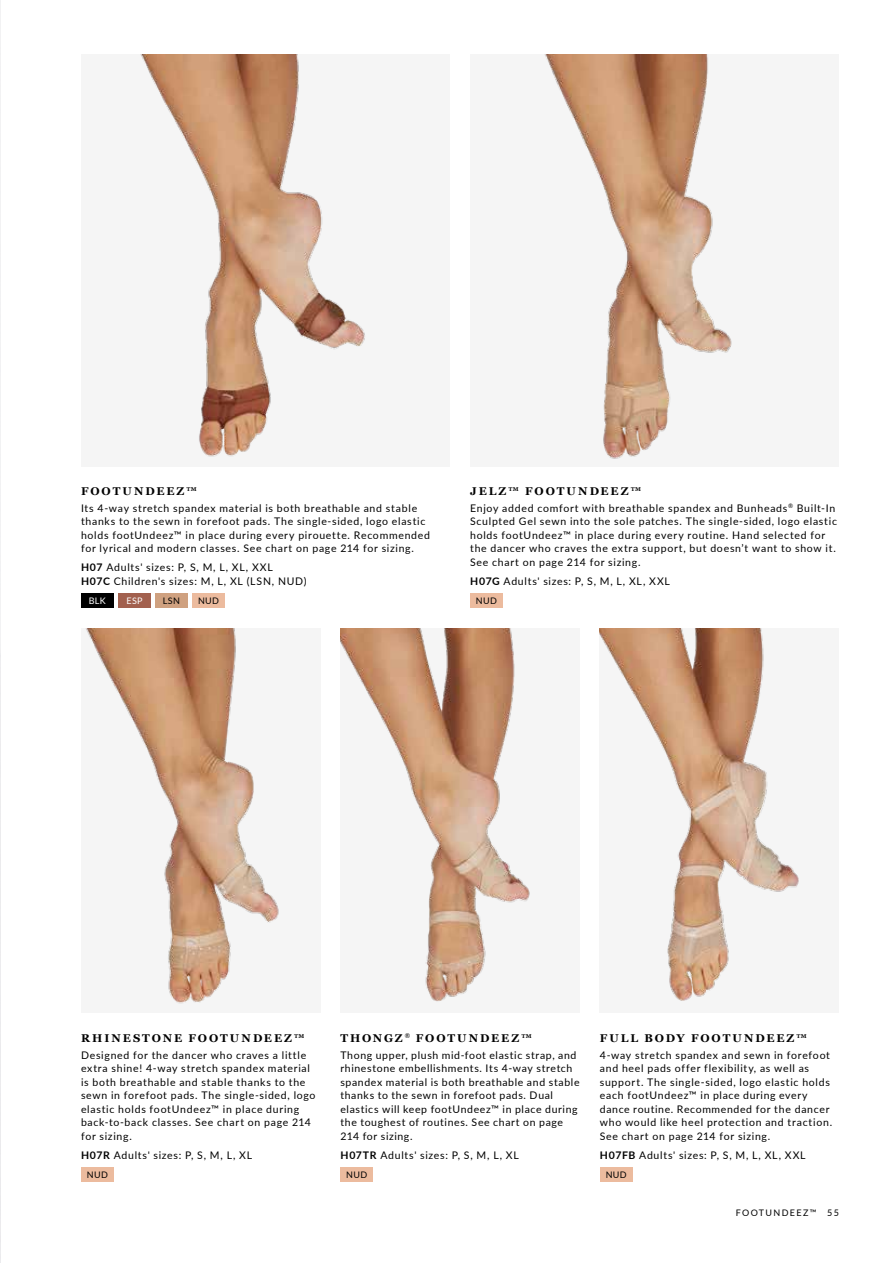
<style>
.page{position:relative;width:893px;height:1263px;background:#fff}
.page>*{position:absolute;margin:0;border:0;box-sizing:border-box;transform-origin:0 0}
.t1{font:700 11.25px "Georgia";letter-spacing:.17em;color:#000}
.t2{font:10.5px/13.5px "Lato";letter-spacing:.065em;color:#000}
.t3{font:9px "Lato";letter-spacing:.04em;color:#000}
.t4{font:9px "Lato";letter-spacing:.15em;color:#000}
.t5{font:9px "Lato";letter-spacing:.04em;color:#fff}
.s1{font-weight:700}
</style>
<div class="page">
<img style="left:0;top:0;width:1px;height:1263px">
<img style="left:600px;top:628px;width:199px;height:373px">
<img style="left:340px;top:628px;width:190px;height:375px">
<img style="left:85px;top:628px;width:194px;height:376px">
<img style="left:140px;top:54px;width:226px;height:403px">
<img style="left:544px;top:54px;width:188px;height:405px">
<div style="left:470px;top:593px;width:33px;height:15px;background:#ecbb9e"></div>
<div style="left:81px;top:593px;width:33px;height:15px;background:#000"></div>
<div style="left:118px;top:593px;width:33px;height:15px;background:#a2604e"></div>
<div style="left:155px;top:593px;width:33px;height:15px;background:#cfa180"></div>
<div style="left:192px;top:593px;width:33px;height:15px;background:#ecbb9e"></div>
<div style="left:81px;top:1167px;width:33px;height:15px;background:#ecbb9e"></div>
<div style="left:340px;top:1167px;width:33px;height:15px;background:#ecbb9e"></div>
<div style="left:600px;top:1167px;width:33px;height:15px;background:#ecbb9e"></div>
<p class="t1" style="left:81px;top:483px;width:117px">FOOTUNDEEZ™</p>
<p class="t2" style="left:81px;top:501px;width:351px">Its 4-way stretch spandex material is both breathable and stable thanks to the sewn in forefoot pads. The single-sided, logo elastic holds footUndeez™ in place during every pirouette. Recommended for lyrical and modern classes. See chart on page 214 for sizing.</p>
<p class="t2" style="left:81px;top:560px;width:227px"><span class="s1">H07</span> Adults' sizes: P, S, M, L, XL, XXL<br><span class="s1">H07C</span> Children's sizes: M, L, XL (LSN, NUD)</p>
<p class="t5" style="left:89px;top:594px;width:19px">BLK</p>
<p class="t5" style="left:126px;top:594px;width:18px">ESP</p>
<p class="t3" style="left:163px;top:594px;width:19px">LSN</p>
<p class="t3" style="left:198px;top:594px;width:23px">NUD</p>
<p class="t1" style="left:470px;top:483px;width:172px">JELZ™ FOOTUNDEEZ™</p>
<p class="t2" style="left:470px;top:501px;width:368px">Enjoy added comfort with breathable spandex and Bunheads<sup>®</sup> Built-In Sculpted Gel sewn into the sole patches. The single-sided, logo elastic holds footUndeez™ in place during every routine. Hand selected for the dancer who craves the extra support, but doesn’t want to show it.<br>See chart on page 214 for sizing.</p>
<p class="t2" style="left:470px;top:574px;width:201px"><span class="s1">H07G</span> Adults' sizes: P, S, M, L, XL, XXL</p>
<p class="t3" style="left:476px;top:594px;width:23px">NUD</p>
<p class="t1" style="left:81px;top:1029px;width:225px">RHINESTONE FOOTUNDEEZ™</p>
<p class="t2" style="left:81px;top:1047px;width:236px">Designed for the dancer who craves a little extra shine! 4-way stretch spandex material is both breathable and stable thanks to the sewn in forefoot pads. The single-sided, logo elastic holds footUndeez™ in place during back-to-back classes. See chart on page 214 for sizing.</p>
<p class="t2" style="left:81px;top:1147px;width:173px"><span class="s1">H07R</span> Adults' sizes: P, S, M, L, XL</p>
<p class="t3" style="left:87px;top:1168px;width:23px">NUD</p>
<p class="t1" style="left:340px;top:1029px;width:193px">THONGZ <sup>®</sup> FOOTUNDEEZ™</p>
<p class="t2" style="left:340px;top:1047px;width:241px">Thong upper, plush mid-foot elastic strap, and rhinestone embellishments. Its 4-way stretch spandex material is both breathable and stable thanks to the sewn in forefoot pads. Dual elastics will keep footUndeez™ in place during the toughest of routines. See chart on page 214 for sizing.</p>
<p class="t2" style="left:340px;top:1147px;width:180px"><span class="s1">H07TR</span> Adults' sizes: P, S, M, L, XL</p>
<p class="t3" style="left:346px;top:1168px;width:23px">NUD</p>
<p class="t1" style="left:600px;top:1029px;width:209px">FULL BODY FOOTUNDEEZ™</p>
<p class="t2" style="left:600px;top:1047px;width:234px">4-way stretch spandex and sewn in forefoot and heel pads offer flexibility, as well as support. The single-sided, logo elastic holds each footUndeez™ in place during every dance routine. Recommended for the dancer who would like heel protection and traction.<br>See chart on page 214 for sizing.</p>
<p class="t2" style="left:600px;top:1147px;width:207px"><span class="s1">H07FB</span> Adults' sizes: P, S, M, L, XL, XXL</p>
<p class="t3" style="left:606px;top:1168px;width:23px">NUD</p>
<p class="t4" style="left:736px;top:1206px;width:82px">FOOTUNDEEZ™</p>
<p class="t3" style="left:827px;top:1206px;width:13px">55</p>
</div>
